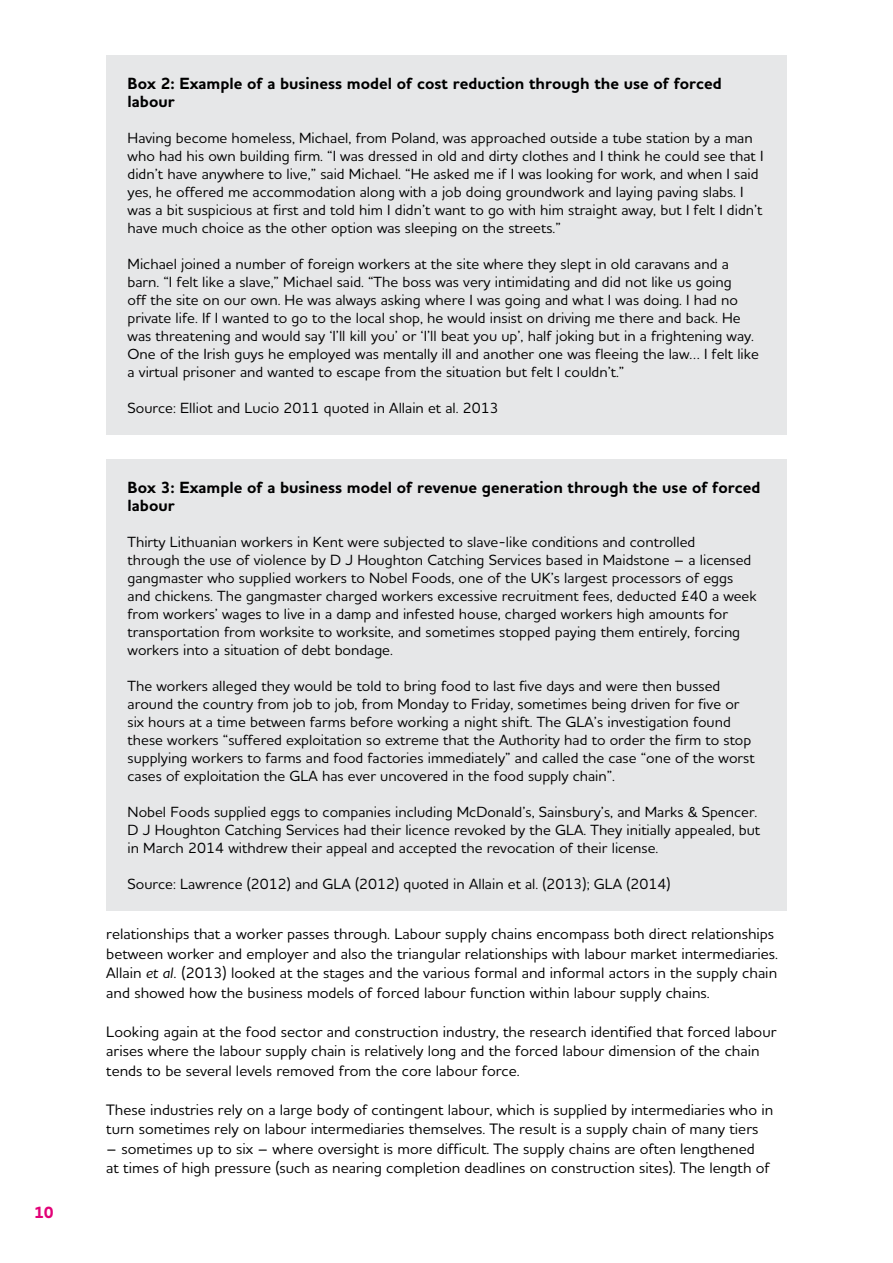
<style>
.page{position:relative;width:893px;height:1263px;background:#fff}
.page>*{position:absolute;margin:0;border:0;box-sizing:border-box;transform-origin:0 0}
.t1{font:700 16.5px/18px "Houschka Alt Pro";color:#000}
.t2{font:700 16.5px "Houschka Alt Pro";color:#e20177}
.t3{font:500 15.3px/19.5px "Houschka Alt Pro";color:#000}
.t4{font:500 15px/18px "Houschka Alt Pro";color:#000}
.s1{font-style:italic}
</style>
<div class="page">
<div style="left:106px;top:55px;width:681px;height:379px;background:#e6e7e8"></div>
<div style="left:106px;top:459px;width:681px;height:451px;background:#e6e7e8"></div>
<p class="t2" style="left:34px;top:1202px;width:21px">10</p>
<p class="t1" style="left:128px;top:75px;width:596px">Box 2: Example of a business model of cost reduction through the use of forced labour</p>
<p class="t4" style="left:128px;top:129px;width:637px">Having become homeless, Michael, from Poland, was approached outside a tube station by a man who had his own building firm. “I was dressed in old and dirty clothes and I think he could see that I didn’t have anywhere to live,” said Michael. “He asked me if I was looking for work, and when I said yes, he offered me accommodation along with a job doing groundwork and laying paving slabs. I was a bit suspicious at first and told him I didn’t want to go with him straight away, but I felt I didn’t have much choice as the other option was sleeping on the streets.”</p>
<p class="t4" style="left:128px;top:255px;width:633px">Michael joined a number of foreign workers at the site where they slept in old caravans and a barn. “I felt like a slave,” Michael said. “The boss was very intimidating and did not like us going<br>off the site on our own. He was always asking where I was going and what I was doing. I had no private life. If I wanted to go to the local shop, he would insist on driving me there and back. He was threatening and would say ‘I’ll kill you’ or ‘I’ll beat you up’, half joking but in a frightening way.<br>One of the Irish guys he employed was mentally ill and another one was fleeing the law… I felt like a virtual prisoner and wanted to escape from the situation but felt I couldn’t.”</p>
<p class="t4" style="left:128px;top:399px;width:373px">Source: Elliot and Lucio 2011 quoted in Allain et al. 2013</p>
<p class="t1" style="left:128px;top:479px;width:634px">Box 3: Example of a business model of revenue generation through the use of forced labour</p>
<p class="t4" style="left:128px;top:533px;width:631px">Thirty Lithuanian workers in Kent were subjected to slave-like conditions and controlled<br>through the use of violence by D J Houghton Catching Services based in Maidstone – a licensed gangmaster who supplied workers to Nobel Foods, one of the UK’s largest processors of eggs and chickens. The gangmaster charged workers excessive recruitment fees, deducted £40 a week from workers’ wages to live in a damp and infested house, charged workers high amounts for transportation from worksite to worksite, and sometimes stopped paying them entirely, forcing workers into a situation of debt bondage.</p>
<p class="t4" style="left:128px;top:677px;width:629px">The workers alleged they would be told to bring food to last five days and were then bussed around the country from job to job, from Monday to Friday, sometimes being driven for five or six hours at a time between farms before working a night shift. The GLA’s investigation found these workers “suffered exploitation so extreme that the Authority had to order the firm to stop supplying workers to farms and food factories immediately” and called the case “one of the worst cases of exploitation the GLA has ever uncovered in the food supply chain”.</p>
<p class="t4" style="left:128px;top:803px;width:634px">Nobel Foods supplied eggs to companies including McDonald’s, Sainsbury’s, and Marks &amp; Spencer.<br>D J Houghton Catching Services had their licence revoked by the GLA. They initially appealed, but in March 2014 withdrew their appeal and accepted the revocation of their license.</p>
<p class="t4" style="left:128px;top:875px;width:544px">Source: Lawrence (2012) and GLA (2012) quoted in Allain et al. (2013); GLA (2014)</p>
<p class="t3" style="left:106px;top:924px;width:673px">relationships that a worker passes through. Labour supply chains encompass both direct relationships between worker and employer and also the triangular relationships with labour market intermediaries.<br>Allain <span class="s1">et al.</span> (2013) looked at the stages and the various formal and informal actors in the supply chain and showed how the business models of forced labour function within labour supply chains.</p>
<p class="t3" style="left:106px;top:1021px;width:672px">Looking again at the food sector and construction industry, the research identified that forced labour arises where the labour supply chain is relatively long and the forced labour dimension of the chain tends to be several levels removed from the core labour force.</p>
<p class="t3" style="left:106px;top:1099px;width:669px">These industries rely on a large body of contingent labour, which is supplied by intermediaries who in turn sometimes rely on labour intermediaries themselves. The result is a supply chain of many tiers</p>
<p class="t3" style="left:106px;top:1138px;width:665px">– sometimes up to six – where oversight is more difficult. The supply chains are often lengthened at times of high pressure (such as nearing completion deadlines on construction sites). The length of</p>
</div>
